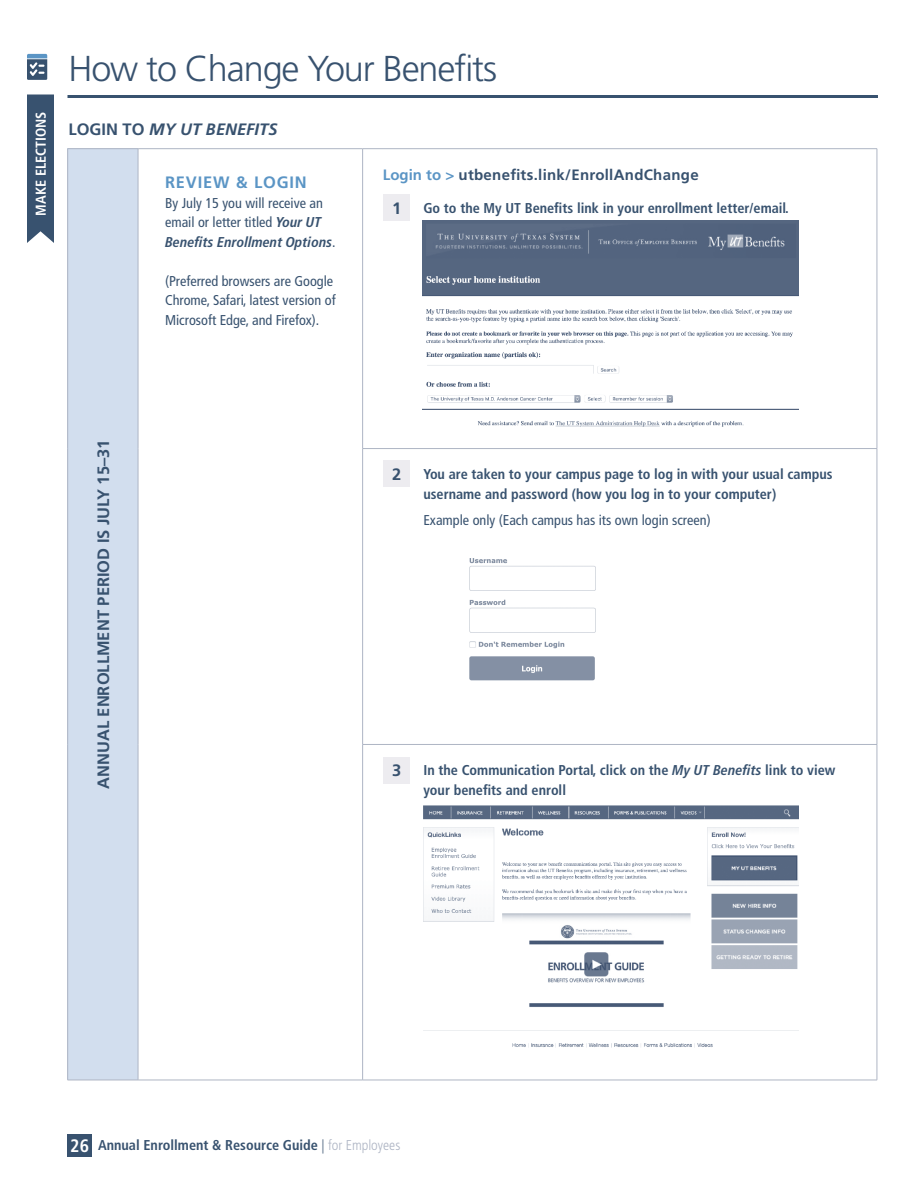
<style>
.page{position:relative;width:918px;height:1188px;background:#fff}
.page>*{position:absolute;margin:0;border:0;box-sizing:border-box;transform-origin:0 0}
.t1{font:300 36px "Frutiger LT Pro";letter-spacing:-.03em;color:#38526f}
.bullet_2{font:700 16.5px "Frutiger LT Pro";color:#38526f}
.t2{font:italic 700 16.5px "Frutiger LT Pro";color:#38526f}
.t3{font:700 16.5px "Frutiger LT Pro";letter-spacing:.05em;color:#5b95c5}
.t4{font:700 15px "Frutiger LT Pro";letter-spacing:.02em;color:#38526f}
.t5{font:700 condensed 14.25px/19.5px "Frutiger LT Pro";color:#38526f}
.t6{font:condensed 14.25px/19.5px "Frutiger LT Pro";color:#38526f}
.t7{font:700 condensed 14.25px "Frutiger LT Pro";color:#fff}
.s1{font-style:normal}
.s2{font-weight:700;font-style:italic}
.s3{color:#5b95c5}
.s4{font-style:italic}
.s5{font-size:18px;color:#fff}
.s6{font-weight:300}
.s7{font-weight:300;color:#aeb5c4}
</style>
<div class="page">
<div style="left:68px;top:1134px;width:24px;height:22px;background:#38526f"></div>
<hr style="left:68px;top:95px;width:810px;height:3px;background:#38526f">
<div style="left:68px;top:149px;width:70px;height:931px;background:#d2deee"></div>
<hr style="left:138px;top:1080px;width:225px;height:1px;background:#aeb5c4">
<hr style="left:363px;top:148px;width:514px;height:1px;background:#aeb5c4">
<hr style="left:877px;top:149px;width:1px;height:299px;background:#aeb5c4">
<hr style="left:362px;top:448px;width:515px;height:1px;background:#aeb5c4">
<hr style="left:362px;top:449px;width:1px;height:295px;background:#aeb5c4">
<hr style="left:877px;top:449px;width:1px;height:295px;background:#aeb5c4">
<hr style="left:362px;top:744px;width:515px;height:1px;background:#aeb5c4">
<hr style="left:362px;top:745px;width:1px;height:335px;background:#aeb5c4">
<hr style="left:877px;top:745px;width:1px;height:335px;background:#aeb5c4">
<hr style="left:363px;top:1080px;width:514px;height:1px;background:#aeb5c4">
<hr style="left:68px;top:1080px;width:70px;height:1px;background:#aeb5c4">
<hr style="left:138px;top:149px;width:1px;height:300px;background:#aeb5c4">
<hr style="left:138px;top:449px;width:1px;height:295px;background:#aeb5c4">
<hr style="left:138px;top:744px;width:1px;height:336px;background:#aeb5c4">
<hr style="left:68px;top:148px;width:70px;height:1px;background:#aeb5c4">
<hr style="left:67px;top:149px;width:1px;height:300px;background:#aeb5c4">
<hr style="left:138px;top:148px;width:225px;height:1px;background:#aeb5c4">
<hr style="left:362px;top:149px;width:1px;height:299px;background:#aeb5c4">
<hr style="left:67px;top:449px;width:1px;height:295px;background:#aeb5c4">
<hr style="left:67px;top:744px;width:1px;height:336px;background:#aeb5c4">
<div style="left:383px;top:194px;width:27px;height:27px;background:#edecf0"></div>
<img style="left:423px;top:221px;width:376px;height:206px">
<div style="left:383px;top:460px;width:27px;height:27px;background:#edecf0"></div>
<img style="left:469px;top:558px;width:127px;height:123px">
<div style="left:383px;top:757px;width:27px;height:27px;background:#edecf0"></div>
<img style="left:423px;top:805px;width:376px;height:243px">
<div style="left:545px;top:828px;width:30px;height:11px;background:#fff"></div>
<svg style="left:27px;top:54px;width:20px;height:26px"></svg>
<div style="left:27px;top:94px;width:27px;height:149px;background:#38526f"></div>
<p class="t7" style="left:32px;top:216px;width:106px;rotate:-90deg">MAKE ELECTIONS</p>
<p class="t1" style="left:68px;top:48px;width:430px">How to Change Your Benefits</p>
<p class="t2" style="left:68px;top:120px;width:211px"><span class="s1">LOGIN TO</span> MY UT BENEFITS</p>
<p class="t3" style="left:165px;top:173px;width:143px">REVIEW &amp; LOGIN</p>
<p class="t6" style="left:165px;top:193px;width:172px">By July 15 you will receive an email or letter titled <span class="s2">Your UT<br>Benefits Enrollment Options</span>.</p>
<p class="t6" style="left:165px;top:271px;width:172px">(Preferred browsers are Google<br>Chrome, Safari, latest version of<br>Microsoft Edge, and Firefox).</p>
<p class="t4" style="left:383px;top:166px;width:317px"><span class="s3">Login to &gt;</span> utbenefits.link/EnrollAndChange</p>
<p class="t5" style="left:423px;top:199px;width:367px">Go to the My UT Benefits link in your enrollment letter/email.</p>
<p class="bullet_2" style="left:392px;top:198px;width:11px">1</p>
<p class="bullet_2" style="left:94px;top:789px;width:351px;rotate:-90deg">ANNUAL ENROLLMENT PERIOD IS JULY 15–31</p>
<p class="bullet_2" style="left:392px;top:464px;width:11px">2</p>
<p class="t5" style="left:423px;top:465px;width:411px">You are taken to your campus page to log in with your usual campus username and password (how you log in to your computer)</p>
<p class="t6" style="left:423px;top:511px;width:289px">Example only (Each campus has its own login screen)</p>
<p class="bullet_2" style="left:392px;top:761px;width:11px">3</p>
<p class="t5" style="left:423px;top:761px;width:414px">In the Communication Portal, click on the <span class="s4">My UT Benefits</span> link to view your benefits and enroll</p>
<p class="t5" style="left:70px;top:1135px;width:332px"><span class="s5">26</span> Annual Enrollment &amp; Resource Guide <span class="s6">|</span> <span class="s7">for Employees</span></p>
</div>
